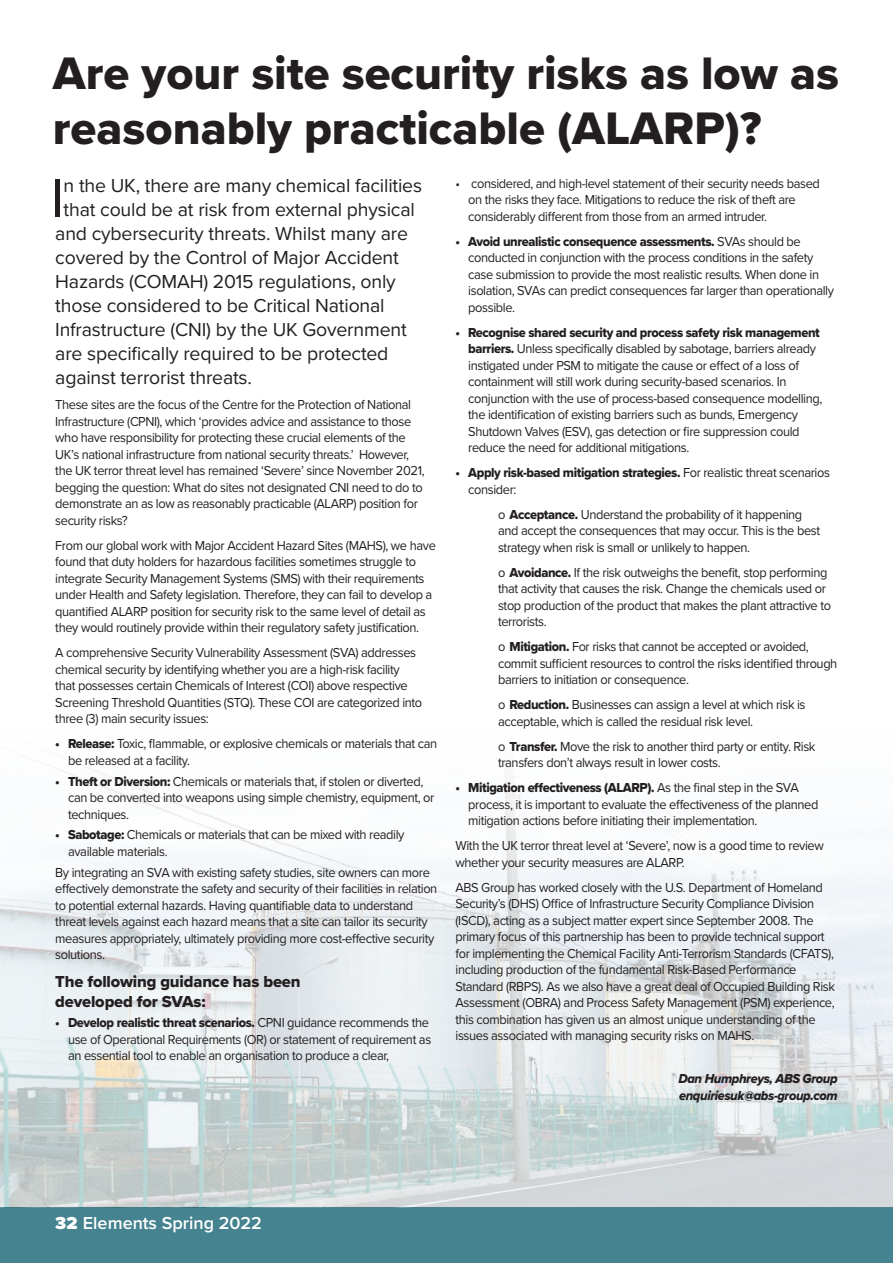
<style>
.page{position:relative;width:893px;height:1263px;background:#fff}
.page>*{position:absolute;margin:0;border:0;box-sizing:border-box;transform-origin:0 0}
.t1{font:55.5px "Proxima Nova";color:#231f20}
.t2{font:47.25px/55.5px "Proxima Nova Extrabld";color:#231f20}
.t3{font:19.5px "Proxima Nova";letter-spacing:-.01em;color:#231f20}
.t4{font:600 18px "Proxima Nova";color:#fff}
.t5{font:16.5px/19.5px "Proxima Nova Extrabld";letter-spacing:-.01em;color:#231f20}
.t6{font:13.5px/16.5px "Proxima Nova";letter-spacing:-.03em;color:#231f20;scale:.95 1}
.t7{font:13.5px "Proxima Nova Extrabld";letter-spacing:-.03em;color:#231f20;scale:.95 1}
.t8{font:13.5px/17.5px "Proxima Nova Extrabld It";letter-spacing:-.03em;color:#231f20;scale:.95 1}
.s1{font-family:"Proxima Nova"}
.s2{font-family:"Proxima Nova Extrabld"}
.s3{font-weight:900}
</style>
<div class="page">
<div style="left:0;top:1208px;width:893px;height:55px;background:#44838f"></div>
<img style="left:0;top:767px;width:893px;height:441px">
<h2 class="t2" style="left:53px;top:45px;width:788px">Are your site security risks as low as reasonably practicable (ALARP)?</h2>
<h1 class="t1" style="left:51px;top:156px;width:15px">I</h1>
<h3 class="t3" style="left:64px;top:171px;width:360px">n the UK, there are many chemical facilities</h3>
<p class="t6" style="left:468px;top:174px;width:372px;text-indent:-13px">• considered, and high-level statement of their security needs based on the risks they face. Mitigations to reduce the risk of theft are considerably different from those from an armed intruder.</p>
<p class="t7" style="left:455px;top:231px;width:365px">• Avoid unrealistic consequence assessments. <span class="s1">SVAs should be</span></p>
<p class="t6" style="left:468px;top:249px;width:386px">conducted in conjunction with the process conditions in the safety case submission to provide the most realistic results. When done in isolation, SVAs can predict consequences far larger than operationally possible.</p>
<p class="t7" style="left:455px;top:322px;width:385px">• Recognise shared security and process safety risk management</p>
<p class="t6" style="left:468px;top:340px;width:374px"><span class="s2">barriers.</span> Unless specifically disabled by sabotage, barriers already instigated under PSM to mitigate the cause or effect of a loss of containment will still work during security-based scenarios. In conjunction with the use of process-based consequence modelling, the identification of existing barriers such as bunds, Emergency Shutdown Valves (ESV), gas detection or fire suppression could reduce the need for additional mitigations.</p>
<p class="t7" style="left:455px;top:462px;width:396px">• Apply risk-based mitigation strategies. <span class="s1">For realistic threat scenarios</span></p>
<p class="t6" style="left:498px;top:476px;width:322px;line-height:25px;text-indent:-30px">consider:<br>o <span class="s2">Acceptance.</span> Understand the probability of it happening</p>
<p class="t6" style="left:498px;top:522px;width:341px">and accept the consequences that may occur. This is the best strategy when risk is small or unlikely to happen.</p>
<p class="t6" style="left:498px;top:563px;width:352px">o <span class="s2">Avoidance.</span> If the risk outweighs the benefit, stop performing that activity that causes the risk. Change the chemicals used or stop production of the product that makes the plant attractive to terrorists.</p>
<p class="t6" style="left:498px;top:638px;width:359px">o <span class="s2">Mitigation.</span> For risks that cannot be accepted or avoided, commit sufficient resources to control the risks identified through barriers to initiation or consequence.</p>
<p class="t6" style="left:498px;top:696px;width:325px">o <span class="s2">Reduction.</span> Businesses can assign a level at which risk is acceptable, which is called the residual risk level.</p>
<p class="t6" style="left:498px;top:737px;width:336px">o <span class="s2">Transfer.</span> Move the risk to another third party or entity. Risk transfers don’t always result in lower costs.</p>
<p class="t7" style="left:455px;top:777px;width:363px">• Mitigation effectiveness (ALARP). <span class="s1">As the final step in the SVA</span></p>
<p class="t6" style="left:468px;top:795px;width:370px">process, it is important to evaluate the effectiveness of the planned mitigation actions before initiating their implementation.</p>
<p class="t6" style="left:455px;top:837px;width:389px">With the UK terror threat level at ‘Severe’, now is a good time to review whether your security measures are ALARP.</p>
<p class="t6" style="left:455px;top:878px;width:401px">ABS Group has worked closely with the U.S. Department of Homeland Security’s (DHS) Office of Infrastructure Security Compliance Division (ISCD), acting as a subject matter expert since September 2008. The primary focus of this partnership has been to provide technical support for implementing the Chemical Facility Anti-Terrorism Standards (CFATS), including production of the fundamental Risk-Based Performance Standard (RBPS). As we also have a great deal of Occupied Building Risk Assessment (OBRA) and Process Safety Management (PSM) experience, this combination has given us an almost unique understanding of the issues associated with managing security risks on MAHS.</p>
<p class="t8" style="left:678px;top:1069px;width:169px">Dan Humphreys, ABS Group enquiriesuk@abs-group.com</p>
<h3 class="t3" style="left:64px;top:195px;width:353px">that could be at risk from external physical</h3>
<h3 class="t3" style="left:55px;top:219px;width:354px">and cybersecurity threats. Whilst many are</h3>
<h3 class="t3" style="left:55px;top:243px;width:345px">covered by the Control of Major Accident</h3>
<h3 class="t3" style="left:55px;top:267px;width:342px">Hazards (COMAH) 2015 regulations, only</h3>
<h3 class="t3" style="left:55px;top:291px;width:331px">those considered to be Critical National</h3>
<h3 class="t3" style="left:55px;top:315px;width:353px">Infrastructure (CNI) by the UK Government</h3>
<h3 class="t3" style="left:55px;top:339px;width:335px">are specifically required to be protected</h3>
<h3 class="t3" style="left:55px;top:363px;width:198px">against terrorist threats.</h3>
<p class="t6" style="left:55px;top:396px;width:390px">These sites are the focus of the Centre for the Protection of National Infrastructure (CPNI), which ‘provides advice and assistance to those who have responsibility for protecting these crucial elements of the UK’s national infrastructure from national security threats.’ However, the UK terror threat level has remained ‘Severe’ since November 2021, begging the question: What do sites not designated CNI need to do to demonstrate an as low as reasonably practicable (ALARP) position for security risks?</p>
<p class="t6" style="left:55px;top:536px;width:402px">From our global work with Major Accident Hazard Sites (MAHS), we have found that duty holders for hazardous facilities sometimes struggle to integrate Security Management Systems (SMS) with their requirements under Health and Safety legislation. Therefore, they can fail to develop a quantified ALARP position for security risk to the same level of detail as they would routinely provide within their regulatory safety justification.</p>
<p class="t6" style="left:55px;top:644px;width:388px">A comprehensive Security Vulnerability Assessment (SVA) addresses chemical security by identifying whether you are a high-risk facility that possesses certain Chemicals of Interest (COI) above respective Screening Threshold Quantities (STQ). These COI are categorized into three (3) main security issues:</p>
<p class="t6" style="left:68px;top:735px;width:390px;text-indent:-13px"><span class="s2">• Release:</span> Toxic, flammable, or explosive chemicals or materials that can be released at a facility.</p>
<p class="t6" style="left:68px;top:772px;width:387px;text-indent:-13px"><span class="s2">• Theft or Diversion:</span> Chemicals or materials that, if stolen or diverted, can be converted into weapons using simple chemistry, equipment, or techniques.</p>
<p class="t6" style="left:68px;top:826px;width:356px;text-indent:-13px"><span class="s2">• Sabotage:</span> Chemicals or materials that can be mixed with readily available materials.</p>
<p class="t6" style="left:55px;top:863px;width:404px">By integrating an SVA with existing safety studies, site owners can more effectively demonstrate the safety and security of their facilities in relation to potential external hazards. Having quantifiable data to understand threat levels against each hazard means that a site can tailor its security measures appropriately, ultimately providing more cost-effective security solutions.</p>
<p class="t5" style="left:55px;top:972px;width:247px">The following guidance has been developed for SVAs:</p>
<p class="t7" style="left:55px;top:1013px;width:395px">• Develop realistic threat scenarios. <span class="s1">CPNI guidance recommends the</span></p>
<p class="t6" style="left:68px;top:1030px;width:384px">use of Operational Requirements (OR) or statement of requirement as an essential tool to enable an organisation to produce a clear,</p>
<h3 class="t4" style="left:55px;top:1210px;width:208px"><span class="s3">32</span> Elements Spring 2022</h3>
</div>
